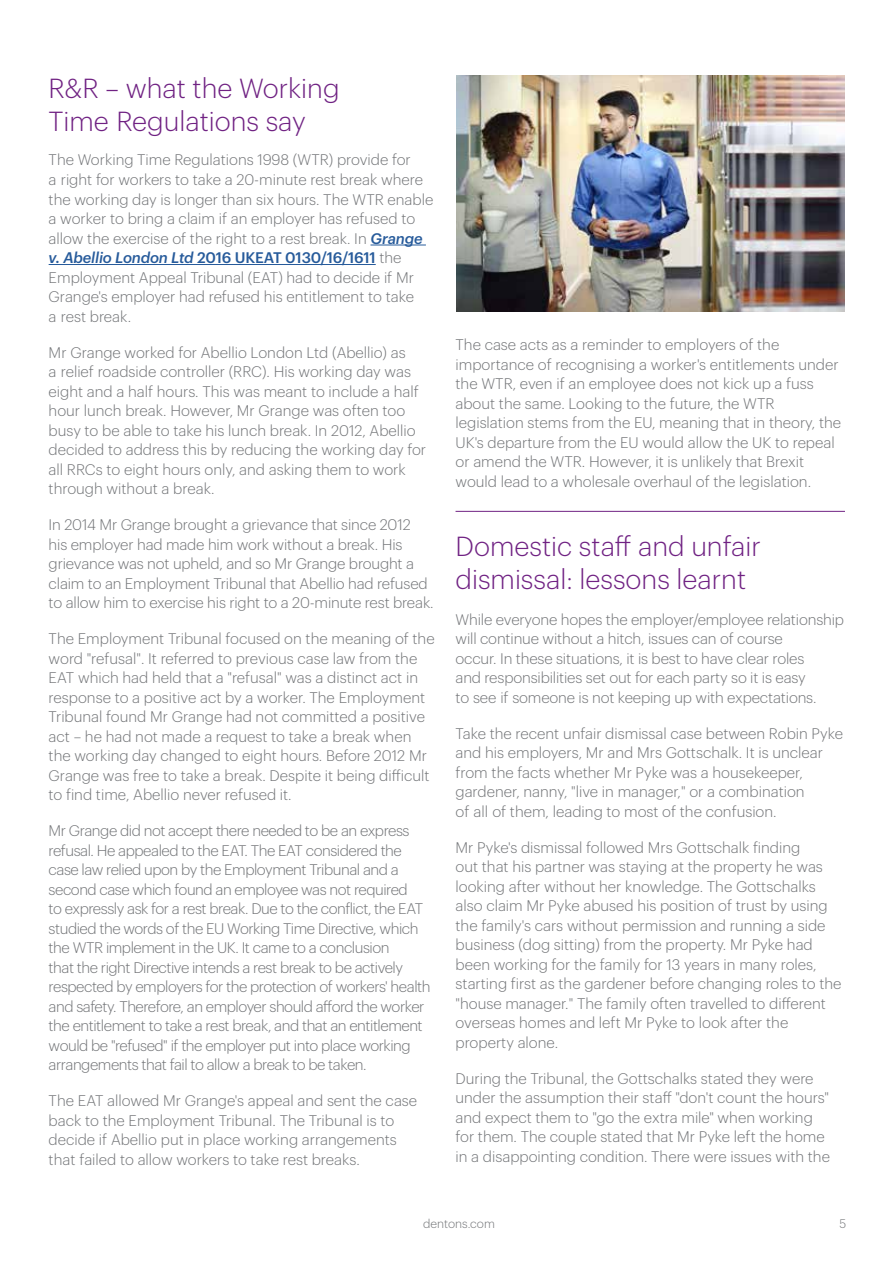
<style>
.page{position:relative;width:893px;height:1263px;background:#fff}
.page>*{position:absolute;margin:0;border:0;box-sizing:border-box;transform-origin:0 0}
.t1{font:300 27px/33px "Dentons Sans";color:#702283}
.t2{font:300 15px/19.5px "Dentons Sans";color:#717376}
.t3{font:300 15px/19.5px "Dentons Sans";letter-spacing:-.03em;color:#717376}
.t4{font:300 12px "Dentons Sans";color:#717376}
.s1{font-weight:500;font-style:italic;color:#275b9b}
.s2{font-weight:500;color:#275b9b}
</style>
<div class="page">
<hr style="left:370px;top:245px;width:56px;height:1px;background:#275b9b">
<hr style="left:49px;top:264px;width:327px;height:1px;background:#275b9b">
<img style="left:456px;top:76px;width:389px;height:235px">
<hr style="left:456px;top:511px;width:389px;height:1px;background:#702283">
<h1 class="t1" style="left:49px;top:69px;width:292px">R&amp;R – what the Working<br>Time Regulations say</h1>
<p class="t2" style="left:49px;top:149px;width:386px">The Working Time Regulations 1998 (WTR) provide for<br>a right for workers to take a 20-minute rest break where the working day is longer than six hours. The WTR enable a worker to bring a claim if an employer has refused to allow the exercise of the right to a rest break. In <span class="s1">Grange v. Abellio London Ltd</span> <span class="s2">2016 UKEAT 0130/16/1611</span> the Employment Appeal Tribunal (EAT) had to decide if Mr Grange's employer had refused his entitlement to take<br>a rest break.</p>
<p class="t2" style="left:49px;top:341px;width:379px">Mr Grange worked for Abellio London Ltd (Abellio) as<br>a relief roadside controller (RRC). His working day was eight and a half hours. This was meant to include a half hour lunch break. However, Mr Grange was often too busy to be able to take his lunch break. In 2012, Abellio decided to address this by reducing the working day for all RRCs to eight hours only, and asking them to work through without a break.</p>
<p class="t2" style="left:49px;top:514px;width:387px">In 2014 Mr Grange brought a grievance that since 2012<br>his employer had made him work without a break. His grievance was not upheld, and so Mr Grange brought a claim to an Employment Tribunal that Abellio had refused to allow him to exercise his right to a 20-minute rest break.</p>
<p class="t2" style="left:49px;top:628px;width:388px">The Employment Tribunal focused on the meaning of the word "refusal". It referred to previous case law from the EAT which had held that a "refusal" was a distinct act in response to a positive act by a worker. The Employment Tribunal found Mr Grange had not committed a positive act – he had not made a request to take a break when the working day changed to eight hours. Before 2012 Mr Grange was free to take a break. Despite it being difficult to find time, Abellio never refused it.</p>
<p class="t3" style="left:49px;top:820px;width:383px">Mr Grange did not accept there needed to be an express refusal. He appealed to the EAT. The EAT considered the case law relied upon by the Employment Tribunal and a second case which found an employee was not required<br>to expressly ask for a rest break. Due to the conflict, the EAT studied the words of the EU Working Time Directive, which the WTR implement in the UK. It came to a conclusion<br>that the right Directive intends a rest break to be actively respected by employers for the protection of workers' health and safety. Therefore, an employer should afford the worker the entitlement to take a rest break, and that an entitlement would be "refused" if the employer put into place working arrangements that fail to allow a break to be taken.</p>
<p class="t2" style="left:49px;top:1090px;width:370px">The EAT allowed Mr Grange's appeal and sent the case back to the Employment Tribunal. The Tribunal is to decide if Abellio put in place working arrangements that failed to allow workers to take rest breaks.</p>
<p class="t2" style="left:456px;top:334px;width:387px">The case acts as a reminder to employers of the importance of recognising a worker's entitlements under the WTR, even if an employee does not kick up a fuss about the same. Looking to the future, the WTR legislation stems from the EU, meaning that in theory, the UK's departure from the EU would allow the UK to repeal or amend the WTR. However, it is unlikely that Brexit would lead to a wholesale overhaul of the legislation.</p>
<h1 class="t1" style="left:456px;top:527px;width:307px">Domestic staff and unfair dismissal: lessons learnt</h1>
<p class="t2" style="left:456px;top:608px;width:390px">While everyone hopes the employer/employee relationship will continue without a hitch, issues can of course<br>occur. In these situations, it is best to have clear roles<br>and responsibilities set out for each party so it is easy<br>to see if someone is not keeping up with expectations.</p>
<p class="t2" style="left:456px;top:722px;width:389px">Take the recent unfair dismissal case between Robin Pyke and his employers, Mr and Mrs Gottschalk. It is unclear from the facts whether Mr Pyke was a housekeeper, gardener, nanny, "live in manager," or a combination<br>of all of them, leading to most of the confusion.</p>
<p class="t2" style="left:456px;top:836px;width:387px">Mr Pyke's dismissal followed Mrs Gottschalk finding<br>out that his partner was staying at the property he was looking after without her knowledge. The Gottschalks also claim Mr Pyke abused his position of trust by using the family's cars without permission and running a side business (dog sitting) from the property. Mr Pyke had been working for the family for 13 years in many roles, starting first as the gardener before changing roles to the "house manager." The family often travelled to different overseas homes and left Mr Pyke to look after the property alone.</p>
<p class="t2" style="left:456px;top:1067px;width:376px">During the Tribunal, the Gottschalks stated they were under the assumption their staff "don't count the hours" and expect them to "go the extra mile" when working for them. The couple stated that Mr Pyke left the home in a disappointing condition. There were issues with the</p>
<p class="t4" style="left:423px;top:1215px;width:73px">dentons.com</p>
<p class="t4" style="left:839px;top:1215px;width:8px">5</p>
</div>
